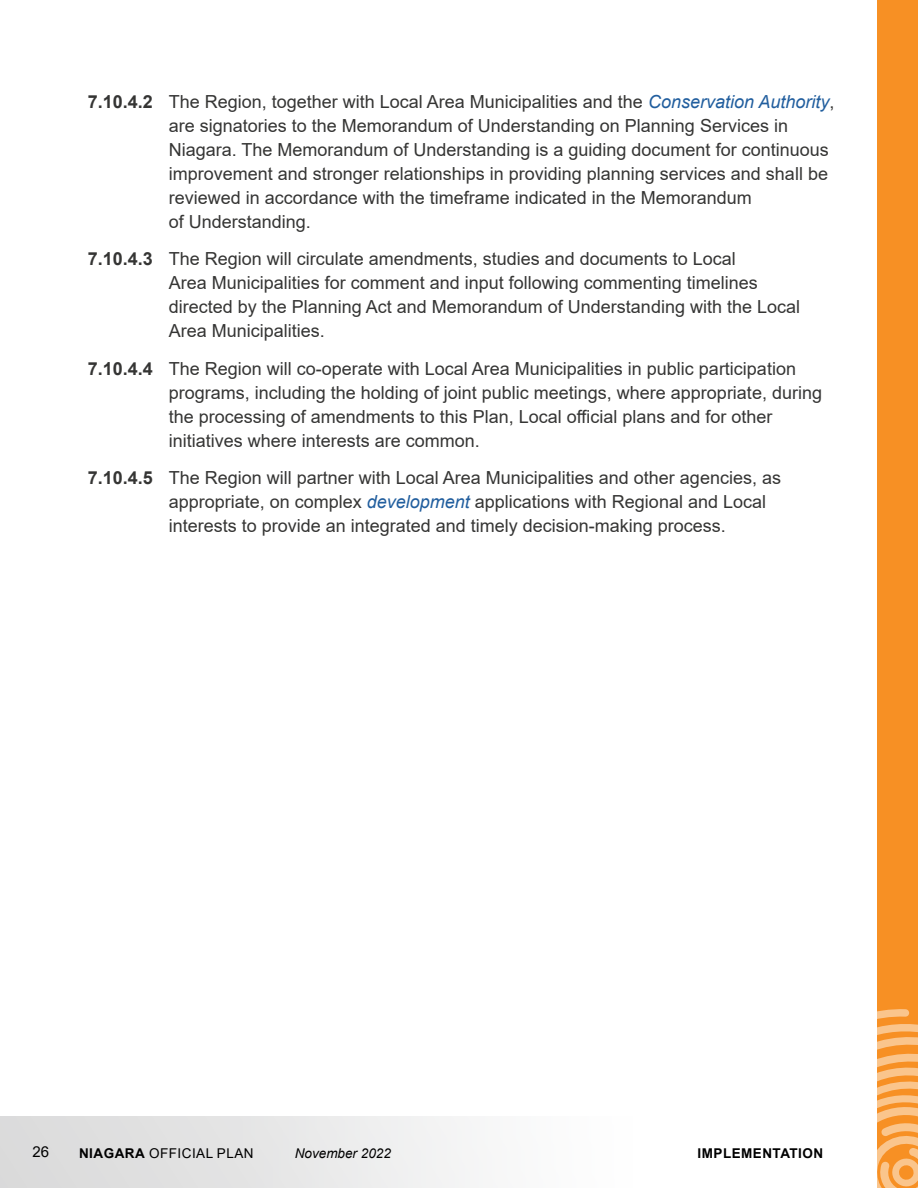
<style>
.page{position:relative;width:918px;height:1188px;background:#fff}
.page>*{position:absolute;margin:0;border:0;box-sizing:border-box;transform-origin:0 0}
.Body_indent_0_0_0{font:18px/24px "Arial";color:#353534}
.t1{font:15px "Arial";color:#000}
.t2{font:13.5px "Arial";letter-spacing:.035em;color:#000}
.t3{font:700 13.5px "Arial";letter-spacing:.035em;color:#000}
.t4{font:italic 13.5px "Arial";color:#000}
.s1{font-weight:700}
.s2{font-style:italic;color:#215e9e}
</style>
<div class="page">
<div style="left:0;top:1117px;width:878px;height:71px;background:linear-gradient(to right,#dadadb,#fff)"></div>
<div style="left:878px;top:0;width:40px;height:1188px;background:#f79024"></div>
<svg style="left:876px;top:1008px;width:42px;height:180px"></svg>
<p class="Body_indent_0_0_0" style="left:169px;top:89px;width:667px;text-indent:-81px"><span class="s1">7.10.4.2</span> The Region, together with Local Area Municipalities and the <span class="s2">Conservation Authority</span>, are signatories to the Memorandum of Understanding on Planning Services in Niagara. The Memorandum of Understanding is a guiding document for continuous improvement and stronger relationships in providing planning services and shall be reviewed in accordance with the timeframe indicated in the Memorandum<br>of Understanding.</p>
<p class="Body_indent_0_0_0" style="left:169px;top:247px;width:633px;text-indent:-81px"><span class="s1">7.10.4.3</span> The Region will circulate amendments, studies and documents to Local<br>Area Municipalities for comment and input following commenting timelines directed by the Planning Act and Memorandum of Understanding with the Local Area Municipalities.</p>
<p class="Body_indent_0_0_0" style="left:169px;top:356px;width:655px;text-indent:-81px"><span class="s1">7.10.4.4</span> The Region will co-operate with Local Area Municipalities in public participation programs, including the holding of joint public meetings, where appropriate, during the processing of amendments to this Plan, Local official plans and for other initiatives where interests are common.</p>
<p class="Body_indent_0_0_0" style="left:169px;top:466px;width:614px;text-indent:-81px"><span class="s1">7.10.4.5</span> The Region will partner with Local Area Municipalities and other agencies, as appropriate, on complex <span class="s2">development</span> applications with Regional and Local interests to provide an integrated and timely decision-making process.</p>
<p class="t1" style="left:32px;top:1142px;width:18px">26</p>
<p class="t2" style="left:79px;top:1144px;width:176px"><span class="s1">NIAGARA</span> OFFICIAL PLAN</p>
<p class="t4" style="left:295px;top:1144px;width:98px">November 2022</p>
<p class="t3" style="left:698px;top:1144px;width:127px">IMPLEMENTATION</p>
</div>
